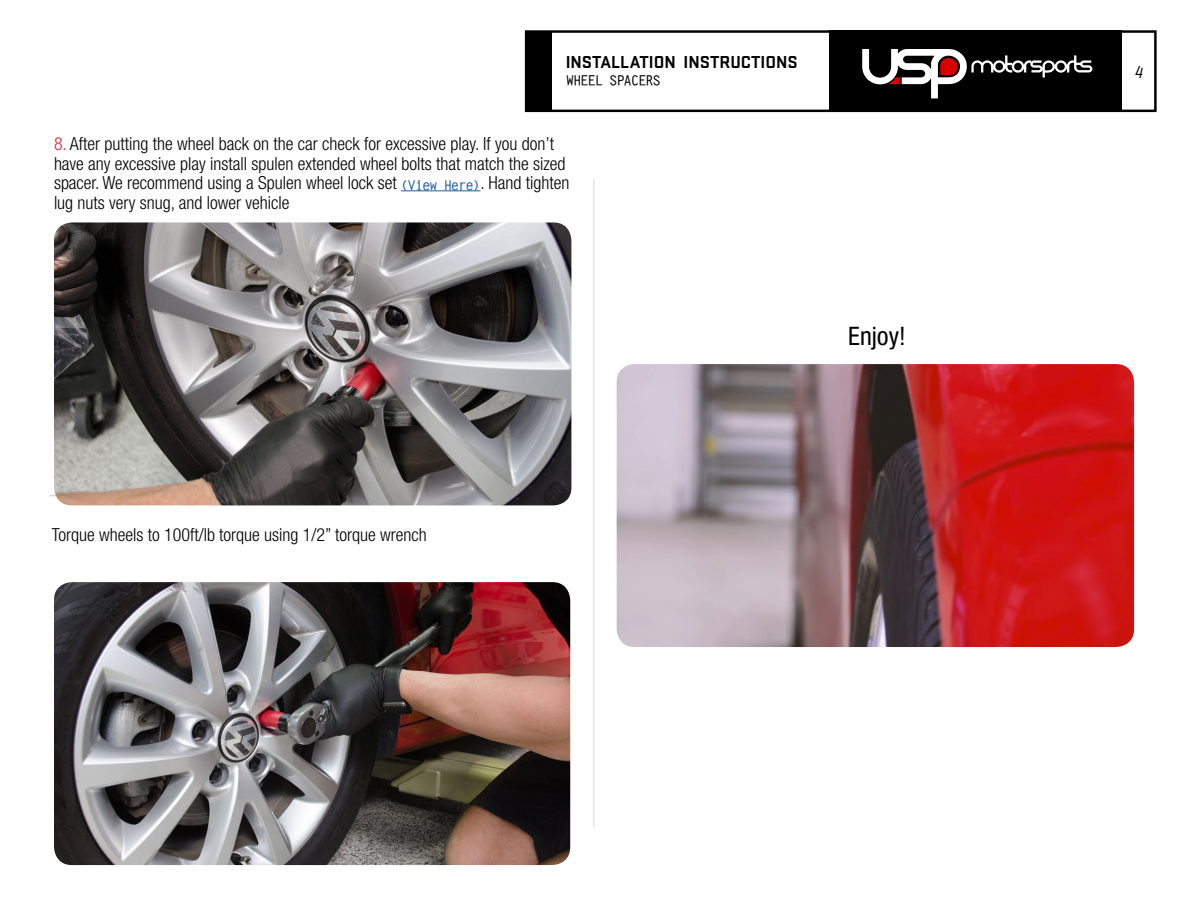
<style>
.page{position:relative;width:1188px;height:918px;background:#fff}
.page>*{position:absolute;margin:0;border:0;box-sizing:border-box;transform-origin:0 0}
.t1{font:condensed 25.5px "Helvetica Neue LT Std";color:#000}
.t2{font:300 condensed 18px/19.5px "Helvetica Neue LT Std";color:#000}
.t3{font:700 18px "Stratum 2";color:#000}
.t4{font:italic 18px "Orator Std";color:#000}
.t5{font:12px "Orator Bold SWFTE";color:#000}
.s1{color:#ea232f}
.s2{font-family:"Orator Bold SWFTE";font-weight:400;font-stretch:normal;font-size:12px;color:#215e9e}
</style>
<div class="page">
<div style="left:830px;top:30px;width:292px;height:82px;background:#000"></div>
<div style="left:525px;top:30px;width:632px;height:82px;border:2px solid #000"></div>
<div style="left:526px;top:32px;width:26px;height:79px;background:#000"></div>
<svg style="left:862px;top:49px;width:230px;height:49px"></svg>
<hr style="left:594px;top:179px;width:1px;height:648px;background:#d8dad9">
<hr style="left:50px;top:495px;width:318px;height:1px;background:#d8dad9">
<hr style="left:401px;top:190px;width:79px;height:1px;background:#215e9e">
<img style="left:54px;top:222px;width:517px;height:283px">
<img style="left:617px;top:364px;width:517px;height:283px">
<img style="left:54px;top:582px;width:516px;height:283px">
<p class="t3" style="left:566px;top:50px;width:234px">INSTALLATION INSTRUCTIONS</p>
<p class="t5" style="left:566px;top:71px;width:95px">WHEEL SPACERS</p>
<p class="t2" style="left:54px;top:134px;width:517px"><span class="s1">8.</span> After putting the wheel back on the car check for excessive play. If you don’t have any excessive play install spulen extended wheel bolts that match the sized spacer. We recommend using a Spulen wheel lock set <span class="s2">(View Here)</span>. Hand tighten lug nuts very snug, and lower vehicle</p>
<p class="t1" style="left:848px;top:322px;width:59px">Enjoy!</p>
<p class="t2" style="left:52px;top:525px;width:376px">Torque wheels to 100ft/lb torque using 1/2” torque wrench</p>
<p class="t4" style="left:1133px;top:59px;width:12px">4</p>
</div>
